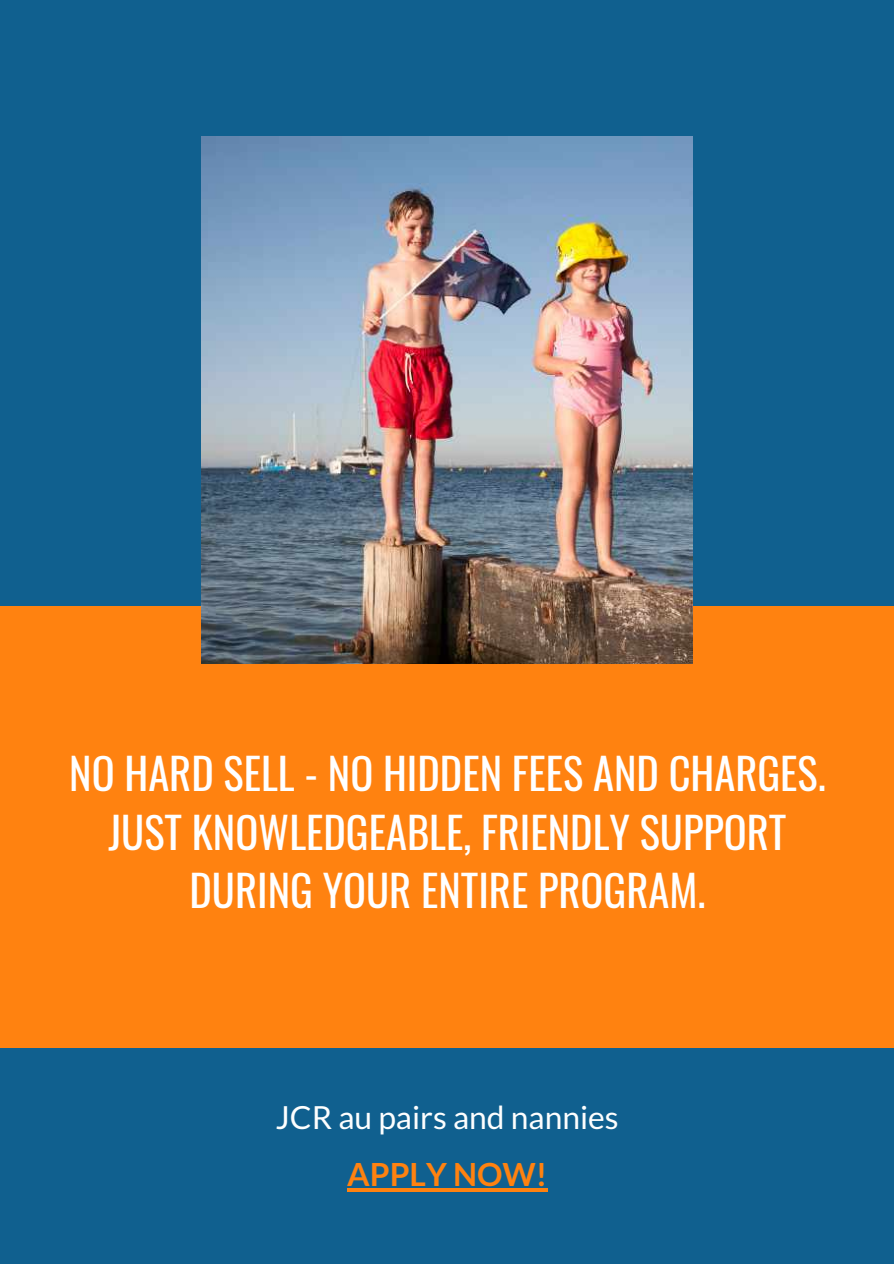
<style>
.page{position:relative;width:894px;height:1264px;background:#fff}
.page>*{position:absolute;margin:0;border:0;box-sizing:border-box;transform-origin:0 0}
.t1{font:42.6px/58.5px "Oswald";color:#fff;text-align:center}
.t2{font:31.8px "Lato";color:#fdfefe}
.t3{font:700 31.8px "Lato";color:#ff8210}
</style>
<div class="page">
<div style="left:0;top:0;width:893px;height:1263px;background:#10608f"></div>
<div style="left:0;top:606px;width:893px;height:441px;background:#ff8210"></div>
<img style="left:201px;top:136px;width:491px;height:527px">
<hr style="left:347px;top:1188px;width:200px;height:3px;background:#ff8210">
<p class="t1" style="left:69px;top:742px;width:757px">NO HARD SELL - NO HIDDEN FEES AND CHARGES.<br>JUST KNOWLEDGEABLE, FRIENDLY SUPPORT<br>DURING YOUR ENTIRE PROGRAM.</p>
<p class="t2" style="left:276px;top:1098px;width:344px">JCR au pairs and nannies</p>
<p class="t3" style="left:347px;top:1154px;width:201px">APPLY NOW!</p>
</div>
